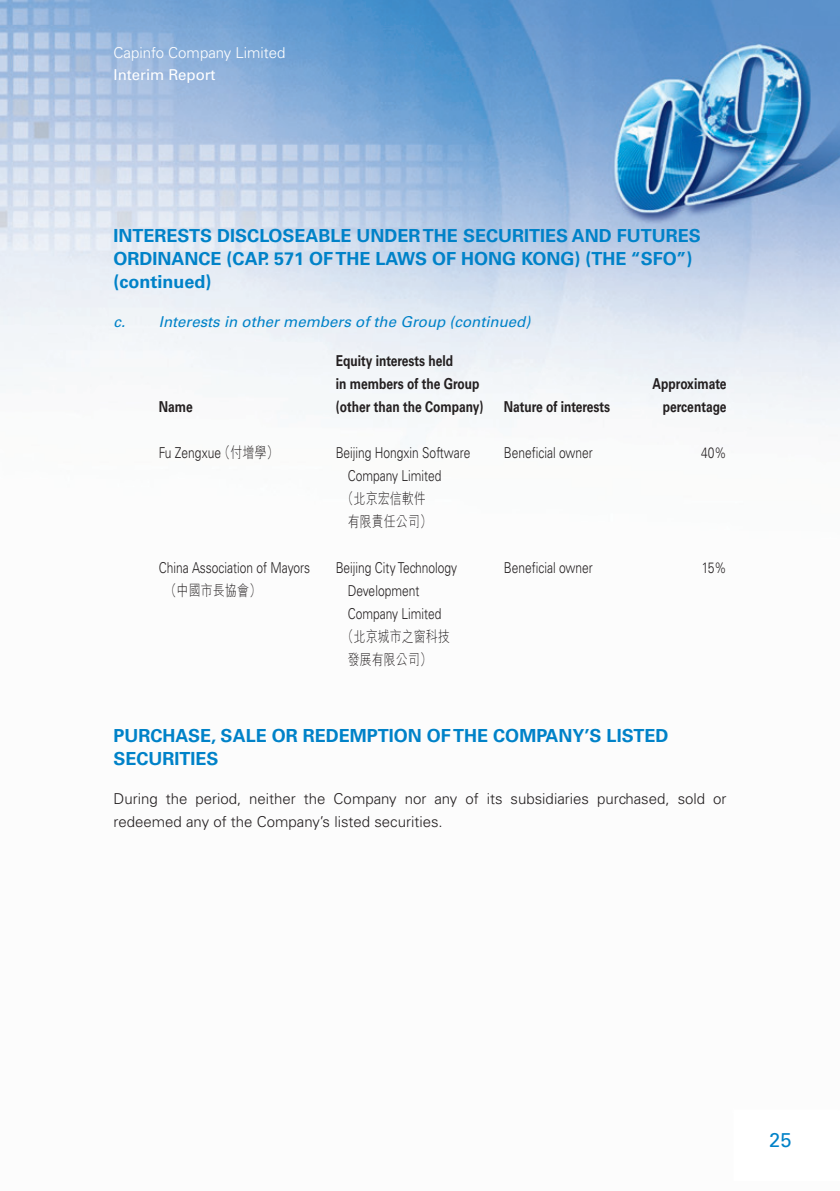
<style>
.page{position:relative;width:840px;height:1191px;background:#fff}
.page>*{position:absolute;margin:0;border:0;box-sizing:border-box;transform-origin:0 0}
.t1{font:20px "Univers LT Std";color:#0082c8}
.t2{font:700 18px/23px "Univers LT Std";color:#0082c8}
.t3{font:300 15px/23px "Univers LT Std";color:#231f20;scale:.8 1}
.t4{font:300 15px/23px "Univers LT Std";color:#231f20}
.t5{font:700 15px/23px "Univers LT Std";color:#231f20;scale:.8 1}
.t6{font:italic 15px "Univers LT Std";color:#0082c8}
.t7{font:300 15px/22.4px "M Hei HK";color:#231f20;text-align:center;scale:.8 1}
.t8{font:300 15px "Univers LT Std";color:#fff}
.t9{font:15px "Univers LT Std";color:#fff}
.s1{font-family:"M Hei HK"}
</style>
<div class="page">
<img style="left:0;top:0;width:839px;height:439px">
<p class="t8" style="left:113px;top:43px;width:173px">Capinfo Company Limited</p>
<p class="t9" style="left:113px;top:66px;width:103px">Interim Report</p>
<p class="t2" style="left:113px;top:224px;width:588px">INTERESTS DISCLOSEABLE UNDER THE SECURITIES AND FUTURES<br>ORDINANCE (CAP. 571 OF THE LAWS OF HONG KONG) (THE “SFO”) (continued)</p>
<p class="t6" style="left:113px;top:312px;width:418px">c. Interests in other members of the Group (continued)</p>
<p class="t5" style="left:335px;top:349px;width:181px">Equity interests held<br>in members of the Group</p>
<p class="t5" style="left:652px;top:372px;width:94px">Approximate</p>
<p class="t5" style="left:159px;top:395px;width:44px">Name</p>
<p class="t5" style="left:335px;top:395px;width:186px">(other than the Company)</p>
<p class="t5" style="left:503px;top:395px;width:134px">Nature of interests</p>
<p class="t5" style="left:662px;top:395px;width:81px">percentage</p>
<p class="t3" style="left:159px;top:441px;width:151px">Fu Zengxue <span class="s1">（付增學）</span></p>
<p class="t3" style="left:335px;top:441px;width:170px">Beijing Hongxin Software</p>
<p class="t3" style="left:503px;top:441px;width:113px">Beneficial owner</p>
<p class="t3" style="left:700px;top:441px;width:33px">40%</p>
<p class="t3" style="left:347px;top:464px;width:119px">Company Limited</p>
<p class="t7" style="left:341px;top:487px;width:114px">（北京宏信軟件有限責任公司）</p>
<p class="t3" style="left:159px;top:556px;width:190px">China Association of Mayors</p>
<p class="t3" style="left:335px;top:556px;width:153px">Beijing City Technology</p>
<p class="t3" style="left:503px;top:556px;width:113px">Beneficial owner</p>
<p class="t3" style="left:701px;top:556px;width:32px">15%</p>
<p class="t7" style="left:165px;top:578px;width:122px">（中國市長協會）</p>
<p class="t3" style="left:347px;top:579px;width:119px">Development<br>Company Limited</p>
<p class="t7" style="left:347px;top:625px;width:129px;text-align:left;text-indent:-6px">（北京城市之窗科技發展有限公司）</p>
<p class="t2" style="left:113px;top:725px;width:25px">Purchase</p>
<p class="t2" style="left:211px;top:725px;width:22px">, sale</p>
<p class="t2" style="left:271px;top:725px;width:44px">or redemption</p>
<p class="t2" style="left:426px;top:725px;width:39px">of the</p>
<p class="t2" style="left:493px;top:725px;width:14px">company</p>
<p class="t2" style="left:584px;top:725px;width:33px">’s listed</p>
<p class="t2" style="left:113px;top:748px;width:12px">securities</p>
<p class="t4" style="left:113px;top:787px;width:614px">During the period, neither the Company nor any of its subsidiaries purchased, sold or redeemed any of the Company’s listed securities.</p>
<p class="t1" style="left:768px;top:1127px;width:12px">25</p>
</div>
